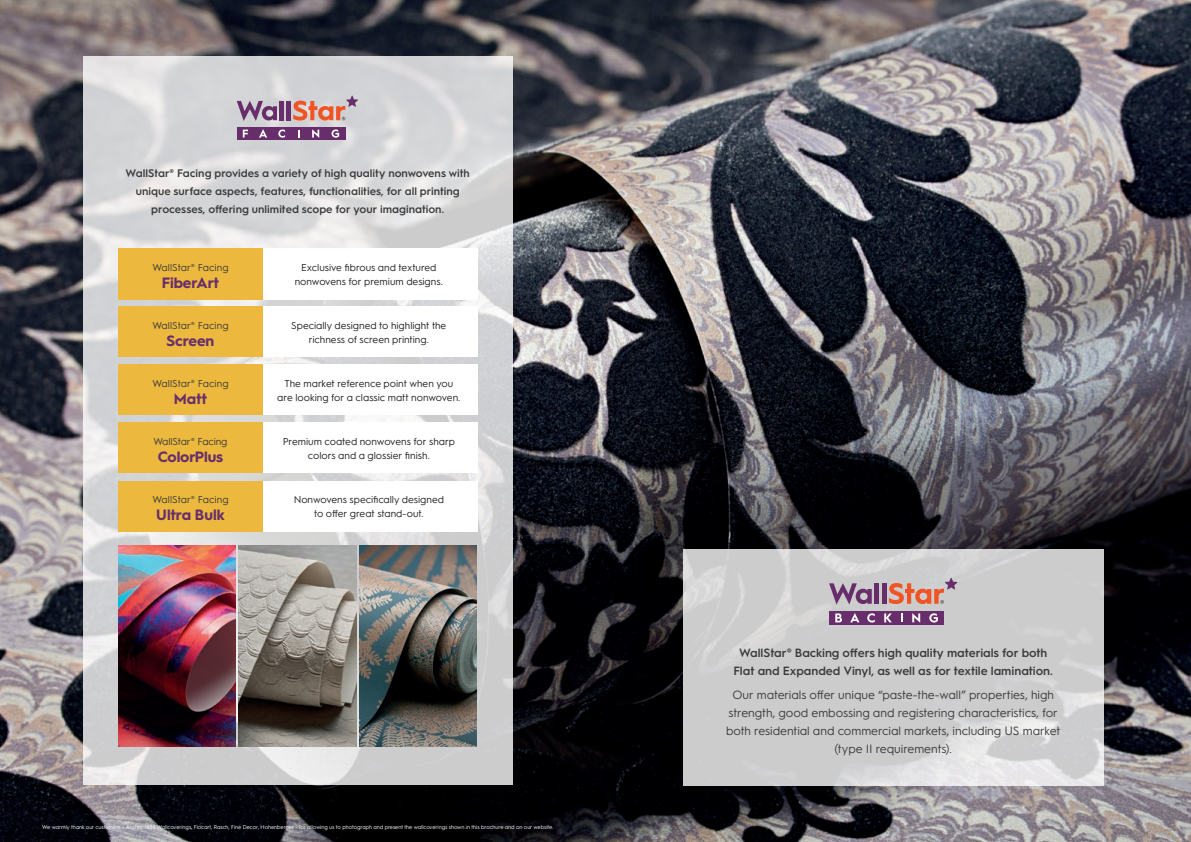
<style>
.page{position:relative;width:1191px;height:842px;background:#fff}
.page>*{position:absolute;margin:0;border:0;box-sizing:border-box;transform-origin:0 0}
.t1{font:700 15px "Hurme Geometric Sans 1";letter-spacing:-.005em;color:#682e6c}
.t2{font:12px/18px "Hurme Geometric Sans 1";letter-spacing:-.005em;color:#3c3c3c;text-align:center}
.t3{font:600 12px/18px "Hurme Geometric Sans 1";letter-spacing:-.005em;color:#3c3c3c;text-align:center}
.t4{font:600 11px/18px "Hurme Geometric Sans 1";color:#3c3c3c;text-align:center}
.t5{font:10px/14px "Hurme Geometric Sans 1";color:#231f20;text-align:center}
.t6{font:10px "Hurme Geometric Sans 1";letter-spacing:.005em;color:#3c3c3c}
.t7{font:5.5px "Hurme Geometric Sans 1";letter-spacing:-.01em;color:#fff}
</style>
<div class="page">
<img style="left:0;top:0;width:1191px;height:842px">
<svg style="left:83px;top:57px;width:429px;height:728px;fill:#d3d4d6"></svg>
<svg style="left:683px;top:549px;width:420px;height:236px;fill:#ccc"></svg>
<svg style="left:829px;top:583px;width:42px;height:21px"></svg>
<div style="left:874px;top:583px;width:5px;height:21px;background:#682e6c"></div>
<hr style="left:882px;top:583px;width:4px;height:21px;background:#682e6c">
<svg style="left:889px;top:578px;width:68px;height:26px"></svg>
<div style="left:829px;top:611px;width:115px;height:14px;background:#682e6c"></div>
<svg style="left:835px;top:613px;width:7px;height:9px"></svg>
<svg style="left:850px;top:613px;width:9px;height:9px"></svg>
<svg style="left:867px;top:613px;width:7px;height:9px"></svg>
<svg style="left:884px;top:613px;width:8px;height:9px"></svg>
<svg style="left:912px;top:613px;width:8px;height:10px"></svg>
<svg style="left:929px;top:613px;width:9px;height:9px"></svg>
<div style="left:118px;top:364px;width:359px;height:51px;background:#fff"></div>
<div style="left:118px;top:248px;width:359px;height:51px;background:#fff"></div>
<div style="left:118px;top:481px;width:359px;height:50px;background:#fff"></div>
<div style="left:118px;top:306px;width:359px;height:51px;background:#fff"></div>
<div style="left:118px;top:423px;width:359px;height:50px;background:#fff"></div>
<div style="left:118px;top:248px;width:145px;height:51px;background:#ecb83e"></div>
<div style="left:118px;top:364px;width:145px;height:51px;background:#ecb83e"></div>
<div style="left:118px;top:481px;width:145px;height:50px;background:#ecb83e"></div>
<div style="left:118px;top:306px;width:145px;height:51px;background:#ecb83e"></div>
<div style="left:118px;top:423px;width:145px;height:50px;background:#ecb83e"></div>
<svg style="left:237px;top:101px;width:40px;height:20px"></svg>
<hr style="left:280px;top:101px;width:4px;height:19px;background:#682e6c">
<hr style="left:287px;top:101px;width:4px;height:19px;background:#682e6c">
<svg style="left:293px;top:96px;width:65px;height:25px"></svg>
<div style="left:237px;top:127px;width:108px;height:13px;background:#682e6c"></div>
<svg style="left:243px;top:130px;width:5px;height:8px"></svg>
<svg style="left:259px;top:129px;width:8px;height:9px"></svg>
<svg style="left:278px;top:129px;width:7px;height:9px"></svg>
<svg style="left:312px;top:129px;width:7px;height:9px"></svg>
<svg style="left:331px;top:129px;width:8px;height:9px"></svg>
<img style="left:359px;top:545px;width:118px;height:202px">
<img style="left:238px;top:545px;width:118px;height:202px">
<img style="left:118px;top:545px;width:118px;height:202px">
<p class="t4" style="left:126px;top:164px;width:346px">WallStar® Facing provides a variety of high quality nonwovens with unique surface aspects, features, functionalities, for all printing processes, offering unlimited scope for your imagination.</p>
<p class="t6" style="left:152px;top:260px;width:78px">WallStar® Facing</p>
<h1 class="t1" style="left:162px;top:272px;width:59px">FiberArt</h1>
<p class="t5" style="left:295px;top:260px;width:150px">Exclusive fibrous and textured nonwovens for premium designs.</p>
<p class="t6" style="left:152px;top:318px;width:78px">WallStar® Facing</p>
<h1 class="t1" style="left:166px;top:330px;width:49px">Screen</h1>
<p class="t5" style="left:291px;top:317px;width:157px">Specially designed to highlight the richness of screen printing.</p>
<p class="t6" style="left:152px;top:376px;width:78px">WallStar® Facing</p>
<h1 class="t1" style="left:174px;top:388px;width:35px">Matt</h1>
<p class="t5" style="left:277px;top:375px;width:185px">The market reference point when you are looking for a classic matt nonwoven.</p>
<p class="t6" style="left:153px;top:434px;width:76px">WallStar® Facing</p>
<h1 class="t1" style="left:158px;top:446px;width:67px">ColorPlus</h1>
<p class="t5" style="left:283px;top:434px;width:174px">Premium coated nonwovens for sharp colors and a glossier finish.</p>
<p class="t6" style="left:152px;top:493px;width:78px">WallStar® Facing</p>
<h1 class="t1" style="left:156px;top:504px;width:70px">Ultra Bulk</h1>
<p class="t5" style="left:294px;top:492px;width:152px">Nonwovens specifically designed to offer great stand-out.</p>
<p class="t7" style="left:42px;top:823px;width:513px">We warmly thank our customers – Anstey, 1838 Wallcoverings, Flocart, Rasch, Fine Decor, Hohenberger - for allowing us to photograph and present the wallcoverings shown in this brochure and on our website.</p>
<p class="t3" style="left:733px;top:643px;width:321px">WallStar® Backing offers high quality materials for both<br>Flat and Expanded Vinyl, as well as for textile lamination.</p>
<p class="t2" style="left:726px;top:685px;width:336px">Our materials offer unique “paste-the-wall” properties, high strength, good embossing and registering characteristics, for both residential and commercial markets, including US market (type II requirements).</p>
</div>
